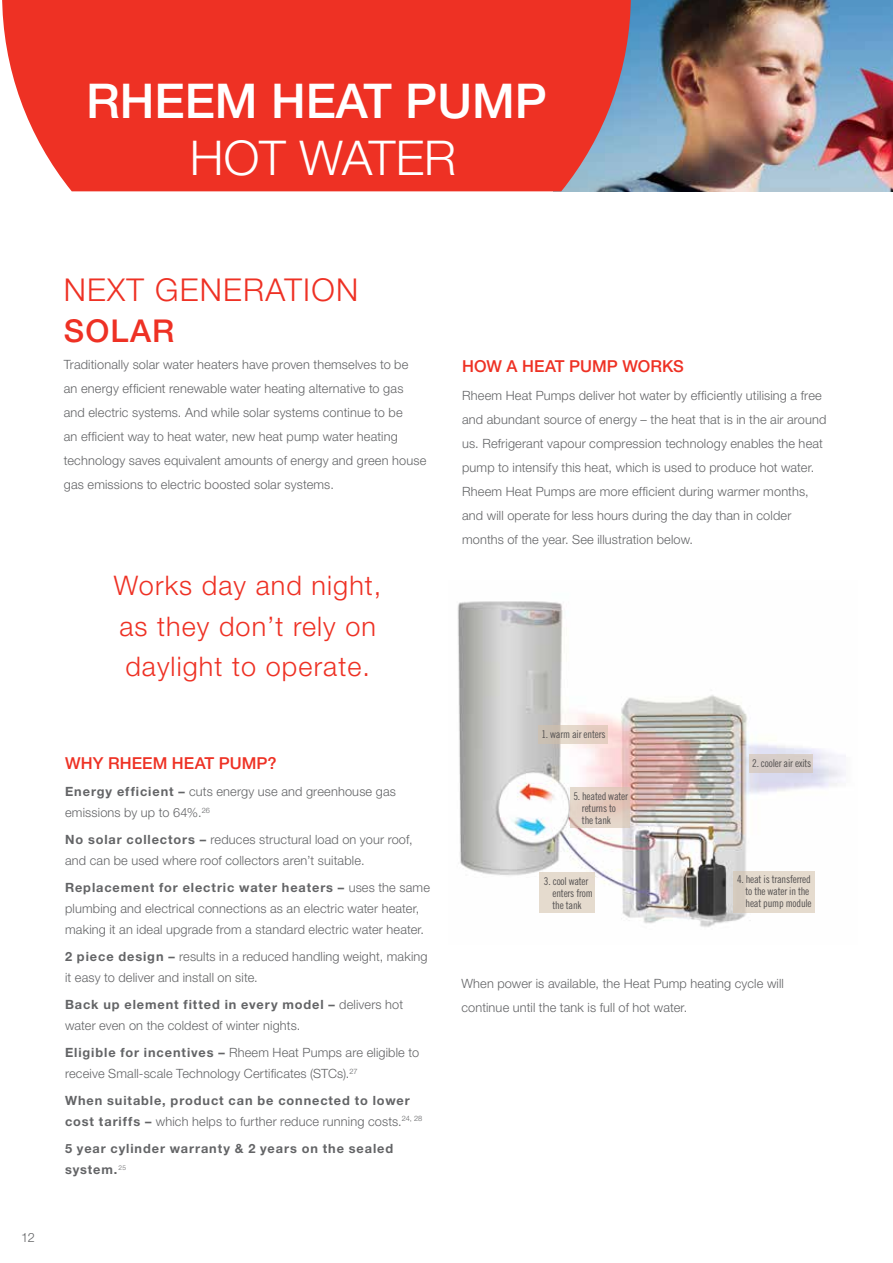
<style>
.page{position:relative;width:893px;height:1263px;background:#fff}
.page>*{position:absolute;margin:0;border:0;box-sizing:border-box;transform-origin:0 0}
.t1{font:500 48px "Helvetica Neue";color:#fff}
.t2{font:300 48px "Helvetica Neue";color:#fff}
.t3{font:300 31.5px "Helvetica Neue";letter-spacing:.04em;color:#ee3124}
.t4{font:500 31.5px "Helvetica Neue";letter-spacing:.04em;color:#ee3124}
.t5{font:300 27px/40.5px "Helvetica Neue";letter-spacing:.04em;color:#ee3124}
.t6{font:500 16.5px "Helvetica Neue";letter-spacing:.005em;color:#ee3124}
.t7{font:300 12.75px/24px "Helvetica Neue";letter-spacing:.015em;color:#636466}
.t8{font:700 12.75px/21px "Helvetica Neue";letter-spacing:.07em;color:#636466}
.t9{font:10.65px/11.9px "Trade Gothic Cond Eighteen";letter-spacing:-.02em;color:#535050}
.s1{font-weight:700}
.s2{font-weight:300}
</style>
<div class="page">
<img style="left:631px;top:0;width:262px;height:191px">
<svg style="left:2px;top:0;width:629px;height:191px;background:#ea3d32"></svg>
<img style="left:457px;top:601px;width:389px;height:326px">
<svg style="left:538px;top:726px;width:70px;height:18px"></svg>
<div style="left:749px;top:755px;width:64px;height:18px;background:#d6ccc7"></div>
<div style="left:734px;top:871px;width:81px;height:42px;background:linear-gradient(to right,#ddd3c6,#e9dfd2)"></div>
<div style="left:570px;top:788px;width:60px;height:40px;background:linear-gradient(to right,#e5d6ca,#e1c8bc)"></div>
<div style="left:540px;top:873px;width:55px;height:40px;background:#e5dbce"></div>
<h1 class="t1" style="left:86px;top:72px;width:462px">RHEEM HEAT PUMP</h1>
<h1 class="t2" style="left:190px;top:129px;width:268px">HOT WATER</h1>
<h2 class="t3" style="left:64px;top:271px;width:296px">NEXT GENERATION</h2>
<h2 class="t4" style="left:64px;top:312px;width:112px">SOLAR</h2>
<p class="t7" style="left:64px;top:353px;width:364px">Traditionally solar water heaters have proven themselves to be<br>an energy efficient renewable water heating alternative to gas and electric systems. And while solar systems continue to be<br>an efficient way to heat water, new heat pump water heating technology saves equivalent amounts of energy and green house gas emissions to electric boosted solar systems.</p>
<p class="t7" style="left:21px;top:1225px;width:15px">12</p>
<h3 class="t5" style="left:114px;top:565px;width:269px">Works day and night, as they don’t rely on daylight to operate.</h3>
<p class="t6" style="left:65px;top:753px;width:213px">WHY RHEEM HEAT PUMP?</p>
<p class="t7" style="left:65px;top:781px;width:332px;line-height:21px"><span class="s1">Energy efficient –</span> cuts energy use and greenhouse gas emissions by up to 64%.<sup>26</sup></p>
<p class="t7" style="left:65px;top:829px;width:349px;line-height:21px"><span class="s1">No solar collectors –</span> reduces structural load on your roof, and can be used where roof collectors aren’t suitable.</p>
<p class="t7" style="left:65px;top:876px;width:366px;line-height:21px"><span class="s1">Replacement for electric water heaters –</span> uses the same plumbing and electrical connections as an electric water heater, making it an ideal upgrade from a standard electric water heater.</p>
<p class="t7" style="left:65px;top:945px;width:364px;line-height:21px"><span class="s1">2 piece design –</span> results in a reduced handling weight, making it easy to deliver and install on site.</p>
<p class="t7" style="left:65px;top:993px;width:340px;line-height:21px"><span class="s1">Back up element fitted in every model –</span> delivers hot water even on the coldest of winter nights.</p>
<p class="t7" style="left:65px;top:1041px;width:355px;line-height:21px"><span class="s1">Eligible for incentives –</span> Rheem Heat Pumps are eligible to receive Small-scale Technology Certificates (STCs).<sup>27</sup></p>
<p class="t8" style="left:65px;top:1089px;width:359px">When suitable, product can be connected to lower cost tariffs – <span class="s2">which helps to further reduce running costs.</span><sup>24,</sup> <sup>28</sup></p>
<p class="t8" style="left:65px;top:1137px;width:330px">5 year cylinder warranty &amp; 2 years on the sealed system.<sup>25</sup></p>
<p class="t6" style="left:462px;top:356px;width:223px">HOW A HEAT PUMP WORKS</p>
<p class="t7" style="left:462px;top:384px;width:366px">Rheem Heat Pumps deliver hot water by efficiently utilising a free and abundant source of energy – the heat that is in the air around us. Refrigerant vapour compression technology enables the heat pump to intensify this heat, which is used to produce hot water.<br>Rheem Heat Pumps are more efficient during warmer months, and will operate for less hours during the day than in colder months of the year. See illustration below.</p>
<p class="t9" style="left:541px;top:728px;width:66px">1. warm air enters</p>
<p class="t9" style="left:582px;top:790px;width:48px;text-indent:-9px">5. heated water returns to the tank</p>
<p class="t9" style="left:552px;top:875px;width:42px;text-indent:-9px">3. cool water enters from the tank</p>
<p class="t9" style="left:752px;top:757px;width:61px">2. cooler air exits</p>
<p class="t9" style="left:745px;top:874px;width:68px;text-indent:-9px">4. heat is transferred to the water in the heat pump module</p>
<p class="t7" style="left:461px;top:971px;width:324px">When power is available, the Heat Pump heating cycle will continue until the tank is full of hot water.</p>
</div>
